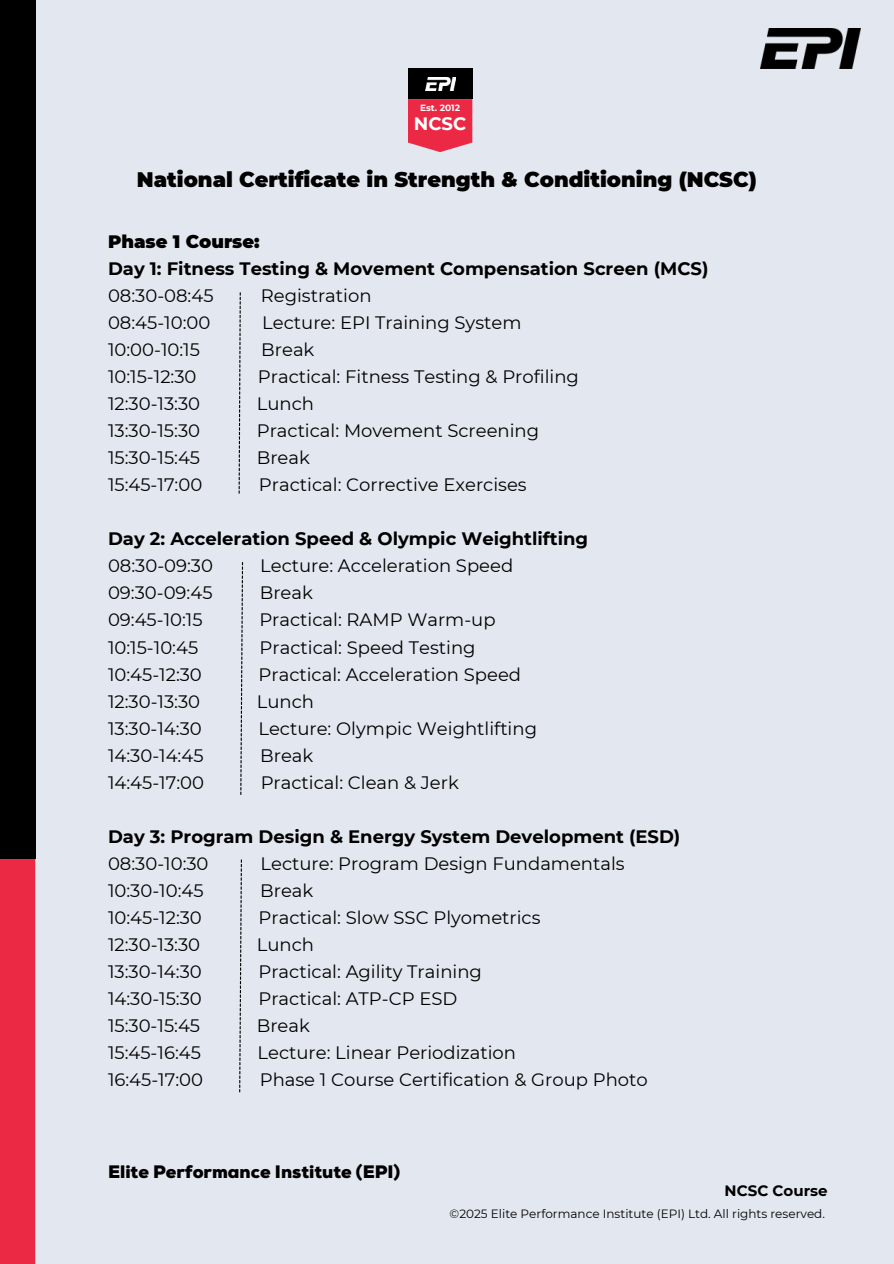
<style>
.page{position:relative;width:894px;height:1264px;background:#fff}
.page>*{position:absolute;margin:0;border:0;box-sizing:border-box;transform-origin:0 0}
.t1{font:900 21px "Montserrat";color:#000}
.t2{font:18px "Montserrat";color:#000}
.t3{font:700 18px "Montserrat";color:#000}
.t4{font:900 18px "Nexa";color:#000}
.t5{font:900 18px "Montserrat";color:#000}
.t6{font:700 18px "Montserrat";color:#fff}
.t7{font:700 15px "Montserrat";color:#000}
.t8{font:12px "Montserrat";color:#000}
.t9{font:700 9px "Montserrat";color:#fff}
</style>
<div class="page">
<div style="left:0;top:0;width:893px;height:1263px;background:#e3e7ef"></div>
<div style="left:408px;top:69px;width:64px;height:30px;background:#000"></div>
<img style="left:425px;top:78px;width:30px;height:12px">
<svg style="left:408px;top:99px;width:64px;height:53px;background:#ea3953"></svg>
<svg style="left:238px;top:292px;width:3px;height:201px"></svg>
<svg style="left:240px;top:562px;width:3px;height:233px"></svg>
<svg style="left:239px;top:859px;width:3px;height:233px"></svg>
<div style="left:0;top:858px;width:35px;height:405px;background:#eb2944"></div>
<div style="left:0;top:0;width:35px;height:858px;background:#000"></div>
<img style="left:760px;top:28px;width:100px;height:41px">
<p class="t9" style="left:420px;top:102px;width:41px">Est. 2012</p>
<p class="t6" style="left:414px;top:111px;width:54px">NCSC</p>
<p class="t1" style="left:137px;top:164px;width:621px">National Certificate in Strength &amp; Conditioning (NCSC)</p>
<p class="t5" style="left:108px;top:228px;width:153px">Phase 1 Course:</p>
<p class="t3" style="left:108px;top:256px;width:601px">Day 1: Fitness Testing &amp; Movement Compensation Screen (MCS)</p>
<p class="t2" style="left:108px;top:283px;width:107px">08:30-08:45</p>
<p class="t2" style="left:261px;top:283px;width:112px">Registration</p>
<p class="t2" style="left:108px;top:310px;width:104px">08:45-10:00</p>
<p class="t2" style="left:262px;top:310px;width:260px">Lecture: EPI Training System</p>
<p class="t2" style="left:108px;top:337px;width:93px">10:00-10:15</p>
<p class="t2" style="left:261px;top:337px;width:55px">Break</p>
<p class="t2" style="left:108px;top:364px;width:90px">10:15-12:30</p>
<p class="t2" style="left:258px;top:364px;width:322px">Practical: Fitness Testing &amp; Profiling</p>
<p class="t2" style="left:108px;top:391px;width:94px">12:30-13:30</p>
<p class="t2" style="left:257px;top:391px;width:59px">Lunch</p>
<p class="t2" style="left:108px;top:418px;width:93px">13:30-15:30</p>
<p class="t2" style="left:257px;top:418px;width:284px">Practical: Movement Screening</p>
<p class="t2" style="left:108px;top:445px;width:94px">15:30-15:45</p>
<p class="t2" style="left:257px;top:445px;width:55px">Break</p>
<p class="t2" style="left:108px;top:472px;width:96px">15:45-17:00</p>
<p class="t2" style="left:259px;top:472px;width:269px">Practical: Corrective Exercises</p>
<p class="t3" style="left:108px;top:526px;width:481px">Day 2: Acceleration Speed &amp; Olympic Weightlifting</p>
<p class="t2" style="left:108px;top:553px;width:106px">08:30-09:30</p>
<p class="t2" style="left:260px;top:553px;width:254px">Lecture: Acceleration Speed</p>
<p class="t2" style="left:108px;top:580px;width:106px">09:30-09:45</p>
<p class="t2" style="left:260px;top:580px;width:55px">Break</p>
<p class="t2" style="left:108px;top:607px;width:96px">09:45-10:15</p>
<p class="t2" style="left:259px;top:607px;width:238px">Practical: RAMP Warm-up</p>
<p class="t2" style="left:108px;top:634px;width:92px">10:15-10:45</p>
<p class="t2" style="left:259px;top:634px;width:217px">Practical: Speed Testing</p>
<p class="t2" style="left:108px;top:661px;width:95px">10:45-12:30</p>
<p class="t2" style="left:258px;top:661px;width:264px">Practical: Acceleration Speed</p>
<p class="t2" style="left:108px;top:688px;width:94px">12:30-13:30</p>
<p class="t2" style="left:257px;top:688px;width:59px">Lunch</p>
<p class="t2" style="left:108px;top:715px;width:95px">13:30-14:30</p>
<p class="t2" style="left:258px;top:715px;width:280px">Lecture: Olympic Weightlifting</p>
<p class="t2" style="left:108px;top:742px;width:97px">14:30-14:45</p>
<p class="t2" style="left:260px;top:742px;width:55px">Break</p>
<p class="t2" style="left:108px;top:769px;width:97px">14:45-17:00</p>
<p class="t2" style="left:260px;top:769px;width:200px">Practical: Clean &amp; Jerk</p>
<p class="t3" style="left:108px;top:823px;width:573px">Day 3: Program Design &amp; Energy System Development (ESD)</p>
<p class="t2" style="left:108px;top:850px;width:102px">08:30-10:30</p>
<p class="t2" style="left:260px;top:850px;width:365px">Lecture: Program Design Fundamentals</p>
<p class="t2" style="left:108px;top:877px;width:97px">10:30-10:45</p>
<p class="t2" style="left:260px;top:877px;width:55px">Break</p>
<p class="t2" style="left:108px;top:904px;width:95px">10:45-12:30</p>
<p class="t2" style="left:258px;top:904px;width:283px">Practical: Slow SSC Plyometrics</p>
<p class="t2" style="left:108px;top:931px;width:94px">12:30-13:30</p>
<p class="t2" style="left:257px;top:931px;width:59px">Lunch</p>
<p class="t2" style="left:108px;top:958px;width:95px">13:30-14:30</p>
<p class="t2" style="left:258px;top:958px;width:225px">Practical: Agility Training</p>
<p class="t2" style="left:108px;top:985px;width:95px">14:30-15:30</p>
<p class="t2" style="left:258px;top:985px;width:200px">Practical: ATP-CP ESD</p>
<p class="t2" style="left:108px;top:1012px;width:94px">15:30-15:45</p>
<p class="t2" style="left:257px;top:1012px;width:55px">Break</p>
<p class="t2" style="left:108px;top:1039px;width:94px">15:45-16:45</p>
<p class="t2" style="left:257px;top:1039px;width:260px">Lecture: Linear Periodization</p>
<p class="t2" style="left:108px;top:1066px;width:96px">16:45-17:00</p>
<p class="t2" style="left:260px;top:1066px;width:389px">Phase 1 Course Certification &amp; Group Photo</p>
<p class="t4" style="left:108px;top:1159px;width:294px">Elite Performance Institute (EPI)</p>
<p class="t7" style="left:724px;top:1179px;width:104px">NCSC Course</p>
<p class="t8" style="left:449px;top:1205px;width:377px">©2025 Elite Performance Institute (EPI) Ltd. All rights reserved.</p>
</div>
